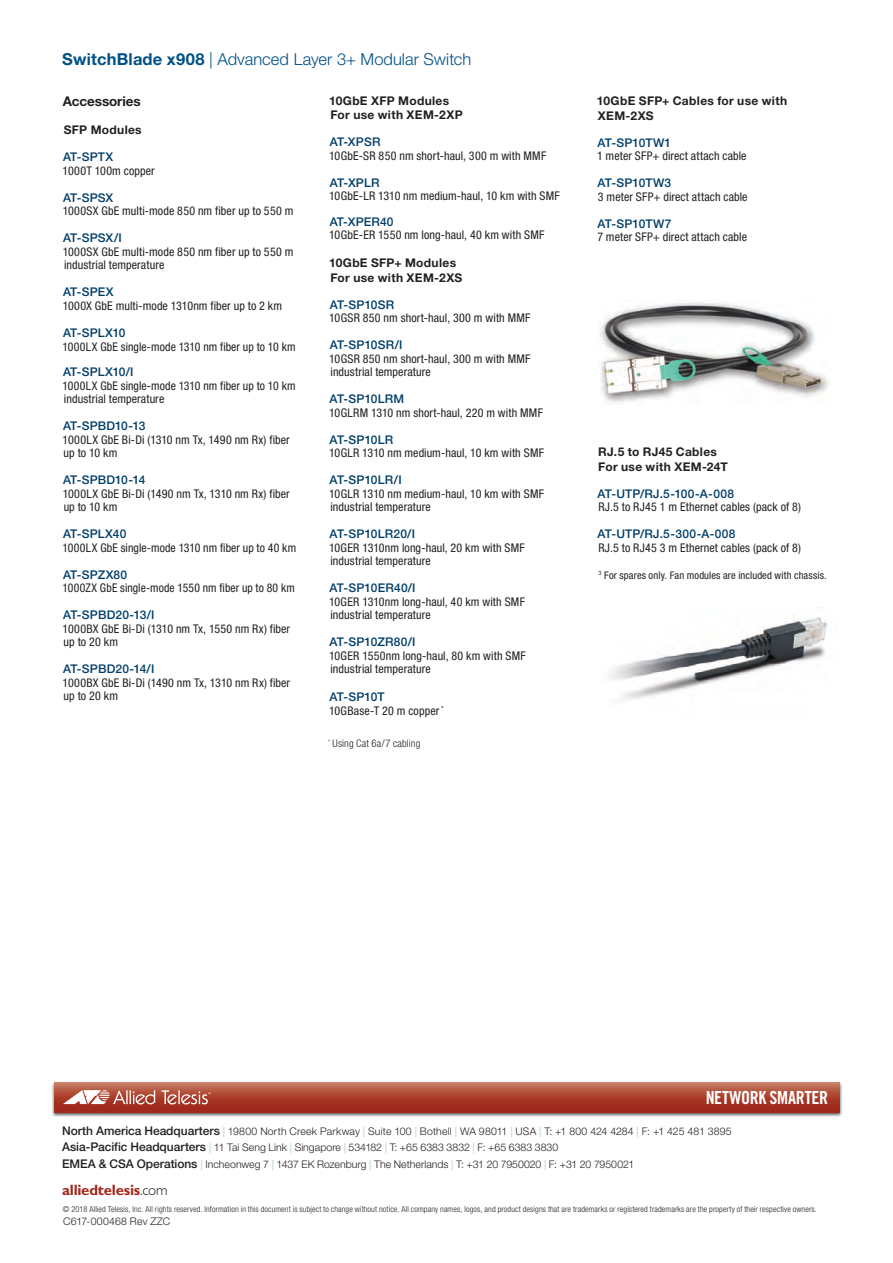
<style>
.page{position:relative;width:893px;height:1263px;background:#fff}
.page>*{position:absolute;margin:0;border:0;box-sizing:border-box;transform-origin:0 0}
.t1{font:18px "Trade Gothic Bold Cond Twenty";letter-spacing:-.01em;color:#fff}
.t2{font:300 16.5px "Helvetica Neue";letter-spacing:.005em;color:#005187}
.t3{font:700 15px "Gill Sans Std";letter-spacing:-.015em;color:#a1281b}
.t4{font:700 13.5px "Helvetica Neue";letter-spacing:-.01em;color:#231f20}
.t5{font:condensed 12px/13.5px "Helvetica Neue";letter-spacing:.01em;color:#231f20}
.t6{font:500 12px "Helvetica Neue";letter-spacing:.01em;color:#003e69}
.t7{font:700 12px/14.4px "Helvetica Neue";letter-spacing:.025em;color:#231f20}
.t8{font:500 12px "Helvetica Neue";letter-spacing:-.01em;color:#003e69}
.t9{font:300 10.5px/16.5px "Helvetica Neue";letter-spacing:.005em;color:#231f20}
.t10{font:condensed 10.5px "Helvetica Neue";letter-spacing:.015em;color:#231f20}
.t11{font:300 condensed 10.5px "Helvetica Neue";letter-spacing:.01em;color:#231f20}
.t12{font:300 condensed 8.25px "Helvetica Neue";letter-spacing:.015em;color:#231f20}
.s1{font-weight:700}
.s2{font-weight:500;font-stretch:normal;color:#003e69}
.s3{font-weight:500;font-size:12px}
.s4{color:#a0bed1}
.s5{font-weight:300;color:#231f20}
</style>
<div class="page">
<div style="left:52px;top:1081px;width:791px;height:36px;background:#231f20;opacity:.75"></div>
<div style="left:55px;top:1083px;width:785px;height:30px;background:linear-gradient(to bottom,#bf6e54,#9b1d10)"></div>
<svg style="left:161px;top:1090px;width:50px;height:15px"></svg>
<svg style="left:63px;top:1090px;width:92px;height:15px"></svg>
<img style="left:610px;top:615px;width:218px;height:85px">
<img style="left:600px;top:302px;width:229px;height:102px">
<h2 class="t2" style="left:62px;top:49px;width:410px"><span class="s1">SwitchBlade x908</span> | Advanced Layer 3+ Modular Switch</h2>
<p class="t4" style="left:63px;top:92px;width:79px">Accessories</p>
<p class="t7" style="left:64px;top:123px;width:79px">SFP Modules</p>
<p class="t6" style="left:63px;top:150px;width:52px">AT-SPTX</p>
<p class="t5" style="left:63px;top:164px;width:94px">1000T 100m copper</p>
<p class="t6" style="left:63px;top:191px;width:52px">AT-SPSX</p>
<p class="t5" style="left:63px;top:204px;width:232px">1000SX GbE multi-mode 850 nm fiber up to 550 m</p>
<p class="t6" style="left:63px;top:231px;width:60px">AT-SPSX/I</p>
<p class="t5" style="left:63px;top:245px;width:232px">1000SX GbE multi-mode 850 nm fiber up to 550 m industrial temperature</p>
<p class="t6" style="left:63px;top:285px;width:52px">AT-SPEX</p>
<p class="t5" style="left:63px;top:299px;width:221px">1000X GbE multi-mode 1310nm fiber up to 2 km</p>
<p class="t8" style="left:63px;top:326px;width:64px">AT-SPLX10</p>
<p class="t5" style="left:63px;top:339px;width:234px">1000LX GbE single-mode 1310 nm fiber up to 10 km</p>
<p class="t8" style="left:63px;top:365px;width:72px">AT-SPLX10/I</p>
<p class="t5" style="left:63px;top:378px;width:234px">1000LX GbE single-mode 1310 nm fiber up to 10 km industrial temperature</p>
<p class="t6" style="left:63px;top:419px;width:84px">AT-SPBD10-13</p>
<p class="t5" style="left:63px;top:432px;width:229px">1000LX GbE Bi-Di (1310 nm Tx, 1490 nm Rx) fiber up to 10 km</p>
<p class="t6" style="left:63px;top:473px;width:84px">AT-SPBD10-14</p>
<p class="t5" style="left:63px;top:486px;width:229px">1000LX GbE Bi-Di (1490 nm Tx, 1310 nm Rx) fiber up to 10 km</p>
<p class="t6" style="left:63px;top:527px;width:65px">AT-SPLX40</p>
<p class="t5" style="left:63px;top:540px;width:235px">1000LX GbE single-mode 1310 nm fiber up to 40 km</p>
<p class="t6" style="left:63px;top:567px;width:66px">AT-SPZX80</p>
<p class="t5" style="left:63px;top:581px;width:234px">1000ZX GbE single-mode 1550 nm fiber up to 80 km</p>
<p class="t6" style="left:63px;top:608px;width:93px">AT-SPBD20-13/I</p>
<p class="t5" style="left:63px;top:621px;width:229px">1000BX GbE Bi-Di (1310 nm Tx, 1550 nm Rx) fiber up to 20 km</p>
<p class="t6" style="left:63px;top:662px;width:93px">AT-SPBD20-14/I</p>
<p class="t5" style="left:63px;top:675px;width:229px">1000BX GbE Bi-Di (1490 nm Tx, 1310 nm Rx) fiber up to 20 km</p>
<p class="t7" style="left:329px;top:93px;width:135px">10GbE XFP Modules<br>For use with XEM-2XP</p>
<p class="t6" style="left:330px;top:135px;width:52px">AT-XPSR</p>
<p class="t5" style="left:329px;top:149px;width:219px">10GbE-SR 850 nm short-haul, 300 m with MMF</p>
<p class="t6" style="left:330px;top:175px;width:51px">AT-XPLR</p>
<p class="t5" style="left:329px;top:189px;width:232px">10GbE-LR 1310 nm medium-haul, 10 km with SMF</p>
<p class="t6" style="left:330px;top:214px;width:65px">AT-XPER40</p>
<p class="t5" style="left:329px;top:228px;width:217px">10GbE-ER 1550 nm long-haul, 40 km with SMF</p>
<p class="t7" style="left:329px;top:255px;width:135px">10GbE SFP+ Modules<br>For use with XEM-2XS</p>
<p class="t6" style="left:330px;top:297px;width:66px">AT-SP10SR</p>
<p class="t5" style="left:329px;top:311px;width:203px">10GSR 850 nm short-haul, 300 m with MMF</p>
<p class="t6" style="left:330px;top:338px;width:74px">AT-SP10SR/I</p>
<p class="t5" style="left:329px;top:352px;width:203px">10GSR 850 nm short-haul, 300 m with MMF industrial temperature</p>
<p class="t6" style="left:330px;top:392px;width:76px">AT-SP10LRM</p>
<p class="t5" style="left:329px;top:406px;width:215px">10GLRM 1310 nm short-haul, 220 m with MMF</p>
<p class="t6" style="left:330px;top:432px;width:65px">AT-SP10LR</p>
<p class="t5" style="left:329px;top:446px;width:216px">10GLR 1310 nm medium-haul, 10 km with SMF</p>
<p class="t6" style="left:330px;top:473px;width:74px">AT-SP10LR/I</p>
<p class="t5" style="left:329px;top:487px;width:216px">10GLR 1310 nm medium-haul, 10 km with SMF industrial temperature</p>
<p class="t6" style="left:330px;top:527px;width:87px">AT-SP10LR20/I</p>
<p class="t5" style="left:329px;top:541px;width:197px">10GER 1310nm long-haul, 20 km with SMF industrial temperature</p>
<p class="t6" style="left:330px;top:581px;width:87px">AT-SP10ER40/I</p>
<p class="t5" style="left:329px;top:595px;width:197px">10GER 1310nm long-haul, 40 km with SMF industrial temperature</p>
<p class="t6" style="left:330px;top:635px;width:87px">AT-SP10ZR80/I</p>
<p class="t5" style="left:329px;top:649px;width:198px">10GER 1550nm long-haul, 80 km with SMF industrial temperature</p>
<p class="t5" style="left:329px;top:690px;width:116px"><span class="s2">AT-SP10T<br></span>10GBase-T 20 m copper <sup>*</sup></p>
<p class="t11" style="left:328px;top:737px;width:94px"><sup>*</sup> Using Cat 6a/7 cabling</p>
<p class="t7" style="left:597px;top:93px;width:192px">10GbE SFP+ Cables for use with<br>XEM-2XS</p>
<p class="t6" style="left:597px;top:135px;width:75px">AT-SP10TW1</p>
<p class="t5" style="left:597px;top:149px;width:151px">1 meter SFP+ direct attach cable</p>
<p class="t6" style="left:597px;top:176px;width:75px">AT-SP10TW3</p>
<p class="t5" style="left:598px;top:190px;width:151px">3 meter SFP+ direct attach cable</p>
<p class="t6" style="left:597px;top:216px;width:76px">AT-SP10TW7</p>
<p class="t5" style="left:597px;top:230px;width:151px">7 meter SFP+ direct attach cable</p>
<p class="t7" style="left:598px;top:444px;width:131px">RJ.5 to RJ45 Cables<br>For use with XEM-24T</p>
<p class="t6" style="left:597px;top:486px;width:138px">AT-UTP/RJ.5-100-A-008</p>
<p class="t5" style="left:598px;top:500px;width:204px">RJ.5 to RJ45 1 m Ethernet cables (pack of 8)</p>
<p class="t6" style="left:597px;top:527px;width:140px">AT-UTP/RJ.5-300-A-008</p>
<p class="t5" style="left:598px;top:541px;width:204px">RJ.5 to RJ45 3 m Ethernet cables (pack of 8)</p>
<p class="t10" style="left:599px;top:569px;width:230px"><sup>3</sup> For spares only. Fan modules are included with chassis.</p>
<h1 class="t1" style="left:706px;top:1087px;width:124px">NETWORK SMARTER</h1>
<p class="t9" style="left:62px;top:1123px;width:671px"><span class="s3">North America Headquarters</span> <span class="s4">|</span> 19800 North Creek Parkway <span class="s4">|</span> Suite 100 <span class="s4">|</span> Bothell <span class="s4">|</span> WA 98011 <span class="s4">|</span> USA <span class="s4">|</span> T: +1 800 424 4284 <span class="s4">|</span> F: +1 425 481 3895<br><span class="s3">Asia-Pacific Headquarters</span> <span class="s4">|</span> 11 Tai Seng Link <span class="s4">|</span> Singapore <span class="s4">|</span> 534182 <span class="s4">|</span> T: +65 6383 3832 <span class="s4">|</span> F: +65 6383 3830<br><span class="s3">EMEA &amp; CSA Operations</span> <span class="s4">|</span> Incheonweg 7 <span class="s4">|</span> 1437 EK Rozenburg <span class="s4">|</span> The Netherlands <span class="s4">|</span> T: +31 20 7950020 <span class="s4">|</span> F: +31 20 7950021</p>
<p class="t3" style="left:62px;top:1181px;width:107px">alliedtelesis<span class="s5">.com</span></p>
<p class="t12" style="left:63px;top:1204px;width:756px">© 2018 Allied Telesis, Inc. All rights reserved. Information in this document is subject to change without notice. All company names, logos, and product designs that are trademarks or registered trademarks are the property of their respective owners.</p>
<p class="t9" style="left:63px;top:1213px;width:108px">C617-000468 Rev ZZC</p>
</div>
